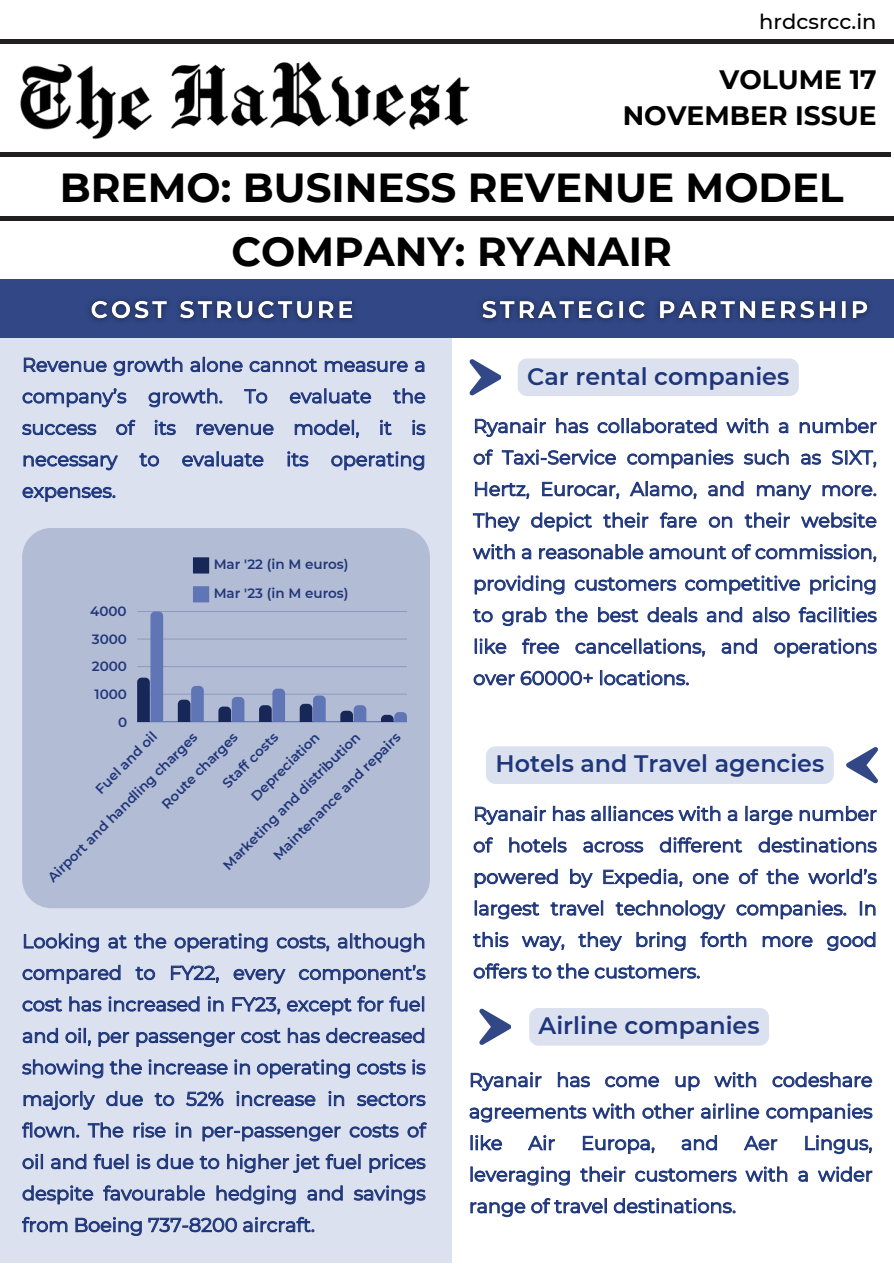
<style>
.page{position:relative;width:894px;height:1264px;background:#fff}
.page>*{position:absolute;margin:0;border:0;box-sizing:border-box;transform-origin:0 0}
.t1{font:700 40.5px "Montserrat";color:#000}
.t2{font:700 26.55px/36.6px "Montserrat";color:#000;text-align:right}
.t3{font:600 23.7px "Montserrat";color:#1e367b}
.t4{font:500 21px "Montserrat";color:#000}
.t5{font:19.2px/31.5px "Montserrat";color:#1e367b;text-align:justify}
.t6{font:600 13.5px/29px "Montserrat";color:#203679}
</style>
<div class="page">
<img style="left:20px;top:64px;width:132px;height:75px">
<img style="left:171px;top:61px;width:298px;height:69px">
<hr style="left:0;top:152px;width:890px;height:4px;background:#231f20">
<hr style="left:0;top:40px;width:893px;height:4px;background:#231f20">
<hr style="left:0;top:216px;width:893px;height:4px;background:#231f20">
<div style="left:0;top:279px;width:893px;height:5px;background:#314786"></div>
<div style="left:0;top:284px;width:451px;height:978px;background:#dce1ef"></div>
<div style="left:22px;top:528px;width:407px;height:380px;background:#b3bcd5;border-radius:29px"></div>
<div style="left:0;top:280px;width:893px;height:58px;background:#314786"></div>
<svg style="left:193px;top:557px;width:16px;height:16px"></svg>
<svg style="left:193px;top:586px;width:16px;height:16px"></svg>
<hr style="left:137px;top:721px;width:270px;height:1px;background:#203679;opacity:.6">
<hr style="left:137px;top:694px;width:270px;height:1px;background:#9aa5c5">
<hr style="left:137px;top:666px;width:270px;height:1px;background:#929ec0">
<hr style="left:137px;top:639px;width:270px;height:1px;background:#9ea9c8">
<hr style="left:137px;top:611px;width:270px;height:1px;background:#8e9abe">
<svg style="left:137px;top:611px;width:26px;height:110px"></svg>
<svg style="left:178px;top:686px;width:26px;height:35px"></svg>
<svg style="left:218px;top:697px;width:26px;height:24px"></svg>
<svg style="left:259px;top:688px;width:26px;height:33px"></svg>
<svg style="left:299px;top:695px;width:26px;height:26px"></svg>
<svg style="left:340px;top:705px;width:26px;height:16px"></svg>
<svg style="left:381px;top:712px;width:26px;height:9px"></svg>
<img style="left:89px;top:299px;width:264px;height:22px">
<svg style="left:24px;top:356px;width:400px;height:20px"></svg>
<svg style="left:22px;top:388px;width:403px;height:19px"></svg>
<svg style="left:22px;top:419px;width:403px;height:19px"></svg>
<svg style="left:23px;top:451px;width:401px;height:19px"></svg>
<svg style="left:22px;top:486px;width:94px;height:16px"></svg>
<svg style="left:24px;top:933px;width:400px;height:19px"></svg>
<svg style="left:22px;top:964px;width:403px;height:20px"></svg>
<svg style="left:22px;top:996px;width:402px;height:19px"></svg>
<svg style="left:23px;top:1027px;width:401px;height:20px"></svg>
<svg style="left:22px;top:1059px;width:403px;height:19px"></svg>
<svg style="left:23px;top:1090px;width:402px;height:20px"></svg>
<svg style="left:22px;top:1122px;width:405px;height:19px"></svg>
<svg style="left:22px;top:1153px;width:403px;height:20px"></svg>
<svg style="left:22px;top:1185px;width:403px;height:19px"></svg>
<svg style="left:22px;top:1216px;width:292px;height:20px"></svg>
<img style="left:481px;top:299px;width:388px;height:22px">
<svg style="left:475px;top:418px;width:401px;height:19px"></svg>
<svg style="left:473px;top:449px;width:403px;height:19px"></svg>
<svg style="left:475px;top:481px;width:401px;height:19px"></svg>
<svg style="left:472px;top:512px;width:404px;height:20px"></svg>
<svg style="left:472px;top:543px;width:404px;height:19px"></svg>
<svg style="left:474px;top:575px;width:401px;height:19px"></svg>
<svg style="left:473px;top:607px;width:403px;height:19px"></svg>
<svg style="left:474px;top:638px;width:402px;height:19px"></svg>
<svg style="left:473px;top:670px;width:216px;height:15px"></svg>
<svg style="left:469px;top:359px;width:31px;height:36px"></svg>
<div style="left:517px;top:358px;width:281px;height:38px;background:#dce1ef;border-radius:9px"></div>
<svg style="left:846px;top:747px;width:31px;height:36px"></svg>
<svg style="left:475px;top:805px;width:401px;height:20px"></svg>
<svg style="left:473px;top:837px;width:403px;height:15px"></svg>
<svg style="left:474px;top:868px;width:402px;height:20px"></svg>
<svg style="left:474px;top:900px;width:401px;height:19px"></svg>
<svg style="left:473px;top:931px;width:402px;height:20px"></svg>
<svg style="left:473px;top:963px;width:227px;height:16px"></svg>
<div style="left:486px;top:746px;width:347px;height:38px;background:#dce1ef"></div>
<svg style="left:479px;top:1008px;width:31px;height:37px"></svg>
<div style="left:529px;top:1008px;width:239px;height:37px;background:#dce1ef;border-radius:9px"></div>
<svg style="left:470px;top:1072px;width:402px;height:19px"></svg>
<svg style="left:469px;top:1103px;width:403px;height:19px"></svg>
<svg style="left:470px;top:1135px;width:402px;height:19px"></svg>
<svg style="left:470px;top:1166px;width:402px;height:19px"></svg>
<svg style="left:470px;top:1198px;width:265px;height:19px"></svg>
<p class="t4" style="left:759px;top:9px;width:119px">hrdcsrcc.in</p>
<p class="t2" style="left:622px;top:61px;width:255px">VOLUME 17<br>NOVEMBER ISSUE</p>
<h5 class="t1" style="left:60px;top:163px;width:785px">BREMO: BUSINESS REVENUE MODEL</h5>
<p class="t1" style="left:231px;top:226px;width:442px">COMPANY: RYANAIR</p>
<p class="t5" style="left:22px;top:349px;width:405px">Revenue growth alone cannot measure a company’s growth. To evaluate the success of its revenue model, it is necessary to evaluate its operating expenses.</p>
<p class="t6" style="left:90px;top:597px;width:38px">4000</p>
<p class="t6" style="left:92px;top:624px;width:37px">3000</p>
<p class="t6" style="left:92px;top:652px;width:37px">2000</p>
<p class="t6" style="left:95px;top:679px;width:34px">1000</p>
<p class="t6" style="left:118px;top:707px;width:11px">0</p>
<p class="t6" style="left:214px;top:550px;width:136px">Mar '22 (in M euros)<br>Mar '23 (in M euros)</p>
<p class="t6" style="left:87px;top:781px;width:82px;rotate:-45deg">Fuel and oil</p>
<p class="t6" style="left:214px;top:775px;width:74px;rotate:-45deg">Staf costs</p>
<p class="t6" style="left:40px;top:869px;width:207px;rotate:-45deg">Airport and handling charges</p>
<p class="t6" style="left:154px;top:796px;width:102px;rotate:-45deg">Route charges</p>
<p class="t6" style="left:265px;top:847px;width:174px;rotate:-45deg">Maintenance and repairs</p>
<p class="t6" style="left:243px;top:788px;width:92px;rotate:-45deg">Depreciation</p>
<p class="t6" style="left:215px;top:856px;width:189px;rotate:-45deg">Marketing and distribution</p>
<h2 class="t5" style="left:22px;top:925px;width:405px">Looking at the operating costs, although compared to FY22, every component’s cost has increased in FY23, except for fuel and oil, per passenger cost has decreased showing the increase in operating costs is majorly due to 52% increase in sectors flown. The rise in per-passenger costs of oil and fuel is due to higher jet fuel prices despite favourable hedging and savings from Boeing 737-8200 aircraft.</h2>
<h1 class="t3" style="left:527px;top:361px;width:263px">Car rental companies</h1>
<p class="t5" style="left:473px;top:410px;width:405px">Ryanair has collaborated with a number of Taxi-Service companies such as SIXT, Hertz, Eurocar, Alamo, and many more.<br>They depict their fare on their website with a reasonable amount of commission, providing customers competitive pricing to grab the best deals and also facilities like free cancellations, and operations over 60000+ locations.</p>
<h1 class="t3" style="left:495px;top:749px;width:330px">Hotels and Travel agencies</h1>
<p class="t5" style="left:473px;top:798px;width:405px">Ryanair has alliances with a large number of hotels across different destinations powered by Expedia, one of the world’s largest travel technology companies. In this way, they bring forth more good offers to the customers.</p>
<p class="t3" style="left:538px;top:1011px;width:222px">Airline companies</p>
<p class="t5" style="left:469px;top:1064px;width:405px">Ryanair has come up with codeshare agreements with other airline companies like</p>
<p class="t5" style="left:469px;top:1127px;width:405px;text-indent:334px">Lingus, leveraging their customers with a wider range of travel destinations.</p>
<p class="t5" style="left:528px;top:1127px;width:28px">Air</p>
<p class="t5" style="left:581px;top:1127px;width:75px">Europa,</p>
<p class="t5" style="left:681px;top:1127px;width:39px">and</p>
<p class="t5" style="left:744px;top:1127px;width:35px">Aer</p>
</div>
